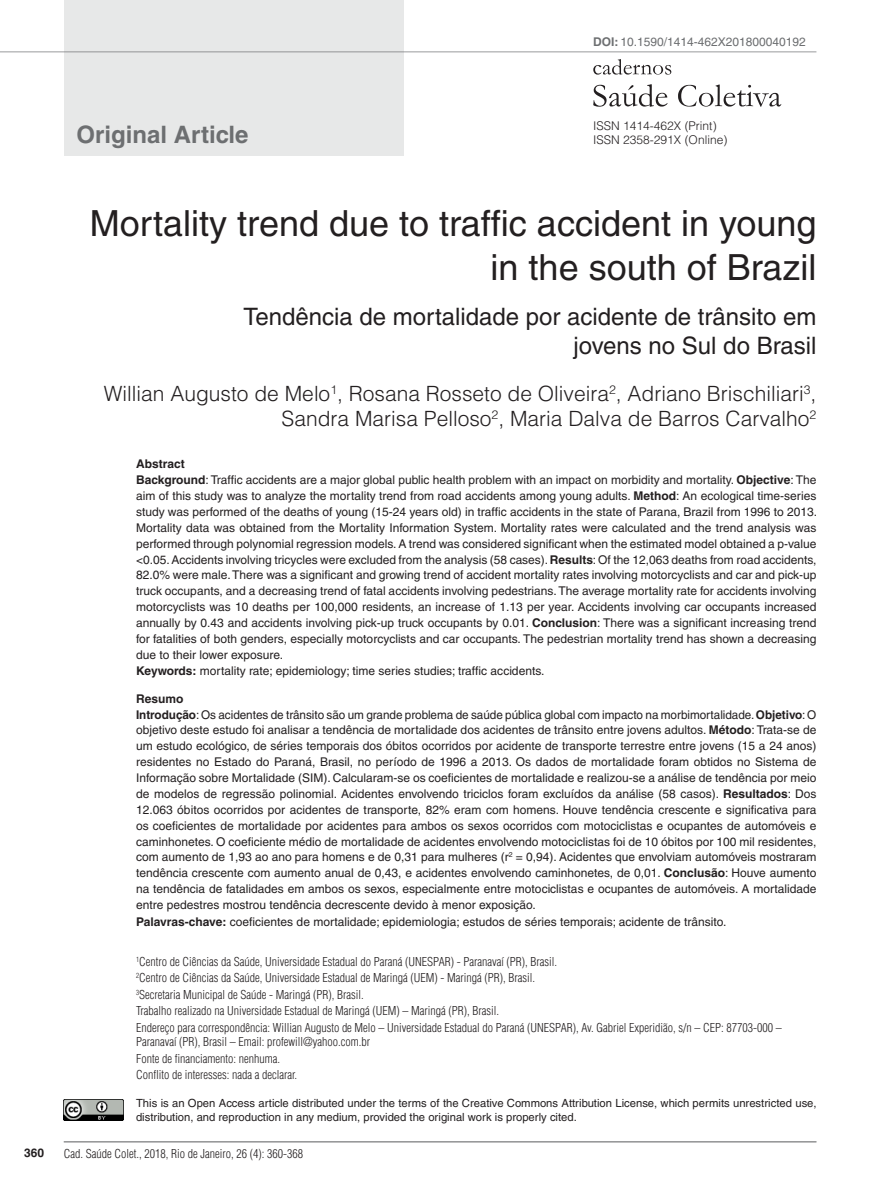
<style>
.page{position:relative;width:893px;height:1191px;background:#fff}
.page>*{position:absolute;margin:0;border:0;box-sizing:border-box;transform-origin:0 0}
.ArticleTitle{font:36px/43.2px "Helvetica";color:#231f20;text-align:right}
.ArticleTitle-Trans1{font:24px/28.8px "Helvetica";color:#231f20;text-align:right}
.t1{font:700 24px "Helvetica";color:#6d6f71}
.Authors{font:300 21px/25.2px "Helvetica";color:#231f20;text-align:right}
.Abstract-Trans1{font:12px/15.9px "Helvetica";color:#231f20;text-align:justify}
.Abstract{font:12px/15.9px "Helvetica";color:#231f20;text-align:justify}
.Correspondence{font:300 condensed 12px/14.4px "Helvetica";color:#231f20}
.Affiliations{font:300 condensed 12px "Helvetica";color:#231f20}
.Keywords-Trans1{font:12px "Helvetica";color:#231f20}
.fnArticleOther{font:300 condensed 12px "Helvetica";color:#231f20}
.Keywords{font:12px "Helvetica";color:#231f20}
.t2{font:300 12px/14.4px "Helvetica";color:#231f20}
.fnConflict{font:300 condensed 12px "Helvetica";color:#231f20}
.t3{font:12px "Helvetica";color:#6d6f71}
.fnSupported-by{font:300 condensed 12px "Helvetica";color:#231f20}
.AbstractTitle{font:700 12px "Helvetica";color:#231f20}
.AbstractTitle-Trans1{font:700 12px "Helvetica";color:#231f20}
.t4{font:11.25px/13.5px "Helvetica";color:#231f20}
.s1{font-weight:700}
</style>
<div class="page">
<div style="left:64px;top:0;width:339px;height:156px;background:#e7e8e8"></div>
<hr style="left:0;top:51px;width:816px;height:1px;background:#6d6f71">
<hr style="left:64px;top:1141px;width:752px;height:1px;background:#6d6f71">
<svg style="left:593px;top:59px;width:78px;height:16px"></svg>
<svg style="left:593px;top:84px;width:188px;height:23px"></svg>
<img style="left:64px;top:1099px;width:59px;height:21px">
<h2 class="t1" style="left:77px;top:120px;width:174px">Original Article</h2>
<p class="t3" style="left:593px;top:34px;width:214px"><span class="s1">DOI:</span> 10.1590/1414-462X201800040192</p>
<p class="t2" style="left:593px;top:118px;width:136px">ISSN 1414-462X (Print)<br>ISSN 2358-291X (Online)</p>
<p class="ArticleTitle" style="left:90px;top:202px;width:728px">Mortality trend due to traffic accident in young in the south of Brazil</p>
<p class="ArticleTitle-Trans1" style="left:244px;top:302px;width:574px">Tendência de mortalidade por acidente de trânsito em jovens no Sul do Brasil</p>
<p class="Authors" style="left:104px;top:380px;width:714px">Willian Augusto de Melo<sup>1</sup>, Rosana Rosseto de Oliveira<sup>2</sup>, Adriano Brischiliari<sup>3</sup>,<br>Sandra Marisa Pelloso<sup>2</sup>, Maria Dalva de Barros Carvalho<sup>2</sup></p>
<p class="AbstractTitle" style="left:136px;top:457px;width:50px">Abstract</p>
<p class="Abstract" style="left:136px;top:472px;width:682px"><span class="s1">Background</span>: Traffic accidents are a major global public health problem with an impact on morbidity and mortality. <span class="s1">Objective</span>: The aim of this study was to analyze the mortality trend from road accidents among young adults. <span class="s1">Method</span>: An ecological time-series study was performed of the deaths of young (15-24 years old) in traffic accidents in the state of Parana, Brazil from 1996 to 2013.<br>Mortality data was obtained from the Mortality Information System. Mortality rates were calculated and the trend analysis was performed through polynomial regression models. A trend was considered significant when the estimated model obtained a p-value &lt;0.05. Accidents involving tricycles were excluded from the analysis (58 cases). <span class="s1">Results</span>: Of the 12,063 deaths from road accidents, 82.0% were male. There was a significant and growing trend of accident mortality rates involving motorcyclists and car and pick-up truck occupants, and a decreasing trend of fatal accidents involving pedestrians. The average mortality rate for accidents involving motorcyclists was 10 deaths per 100,000 residents, an increase of 1.13 per year. Accidents involving car occupants increased annually by 0.43 and accidents involving pick-up truck occupants by 0.01. <span class="s1">Conclusion</span>: There was a significant increasing trend for fatalities of both genders, especially motorcyclists and car occupants. The pedestrian mortality trend has shown a decreasing due to their lower exposure.</p>
<p class="Keywords" style="left:136px;top:664px;width:410px"><span class="s1">Keywords:</span> mortality rate; epidemiology; time series studies; traffic accidents.</p>
<p class="AbstractTitle-Trans1" style="left:136px;top:691px;width:49px">Resumo</p>
<p class="Abstract-Trans1" style="left:136px;top:706px;width:682px"><span class="s1">Introdução</span>: Os acidentes de trânsito são um grande problema de saúde pública global com impacto na morbimortalidade. <span class="s1">Objetivo</span>:O objetivo deste estudo foi analisar a tendência de mortalidade dos acidentes de trânsito entre jovens adultos. <span class="s1">Método</span>: Trata-se de um estudo ecológico, de séries temporais dos óbitos ocorridos por acidente de transporte terrestre entre jovens (15 a 24 anos) residentes no Estado do Paraná, Brasil, no período de 1996 a 2013. Os dados de mortalidade foram obtidos no Sistema de Informação sobre Mortalidade (SIM). Calcularam-se os coeficientes de mortalidade e realizou-se a análise de tendência por meio de modelos de regressão polinomial. Acidentes envolvendo triciclos foram excluídos da análise (58 casos). <span class="s1">Resultados</span>: Dos 12.063 óbitos ocorridos por acidentes de transporte, 82% eram com homens. Houve tendência crescente e significativa para os coeficientes de mortalidade por acidentes para ambos os sexos ocorridos com motociclistas e ocupantes de automóveis e caminhonetes. O coeficiente médio de mortalidade de acidentes envolvendo motociclistas foi de 10 óbitos por 100 mil residentes, com aumento de 1,93 ao ano para homens e de 0,31 para mulheres (r<sup>2</sup> = 0,94). Acidentes que envolviam automóveis mostraram tendência crescente com aumento anual de 0,43, e acidentes envolvendo caminhonetes, de 0,01. <span class="s1">Conclusão</span>: Houve aumento na tendência de fatalidades em ambos os sexos, especialmente entre motociclistas e ocupantes de automóveis. A mortalidade entre pedestres mostrou tendência decrescente devido à menor exposição.</p>
<p class="Keywords-Trans1" style="left:136px;top:914px;width:592px"><span class="s1">Palavras-chave:</span> coeficientes de mortalidade; epidemiologia; estudos de séries temporais; acidente de trânsito.</p>
<p class="Affiliations" style="left:136px;top:954px;width:422px"><sup>1</sup>Centro de Ciências da Saúde, Universidade Estadual do Paraná (UNESPAR) - Paranavaí (PR), Brasil.</p>
<p class="Affiliations" style="left:136px;top:970px;width:400px"><sup>2</sup>Centro de Ciências da Saúde, Universidade Estadual de Maringá (UEM) - Maringá (PR), Brasil.</p>
<p class="Affiliations" style="left:136px;top:987px;width:229px"><sup>3</sup>Secretaria Municipal de Saúde - Maringá (PR), Brasil.</p>
<p class="fnArticleOther" style="left:136px;top:1003px;width:365px">Trabalho realizado na Universidade Estadual de Maringá (UEM) – Maringá (PR), Brasil.</p>
<p class="Correspondence" style="left:136px;top:1020px;width:647px">Endereço para correspondência: Willian Augusto de Melo – Universidade Estadual do Paraná (UNESPAR), Av. Gabriel Experidião, s/n – CEP: 87703-000 –<br>Paranavaí (PR), Brasil – Email: profewill@yahoo.com.br</p>
<p class="fnSupported-by" style="left:136px;top:1051px;width:145px">Fonte de financiamento: nenhuma.</p>
<p class="fnConflict" style="left:136px;top:1067px;width:163px">Conflito de interesses: nada a declarar.</p>
<p class="t4" style="left:136px;top:1096px;width:682px">This is an Open Access article distributed under the terms of the Creative Commons Attribution License, which permits unrestricted use, distribution, and reproduction in any medium, provided the original work is properly cited.</p>
<p class="AbstractTitle" style="left:24px;top:1145px;width:22px">360</p>
<p class="Correspondence" style="left:64px;top:1146px;width:241px">Cad. Saúde Colet., 2018, Rio de Janeiro, 26 (4): 360-368</p>
</div>
